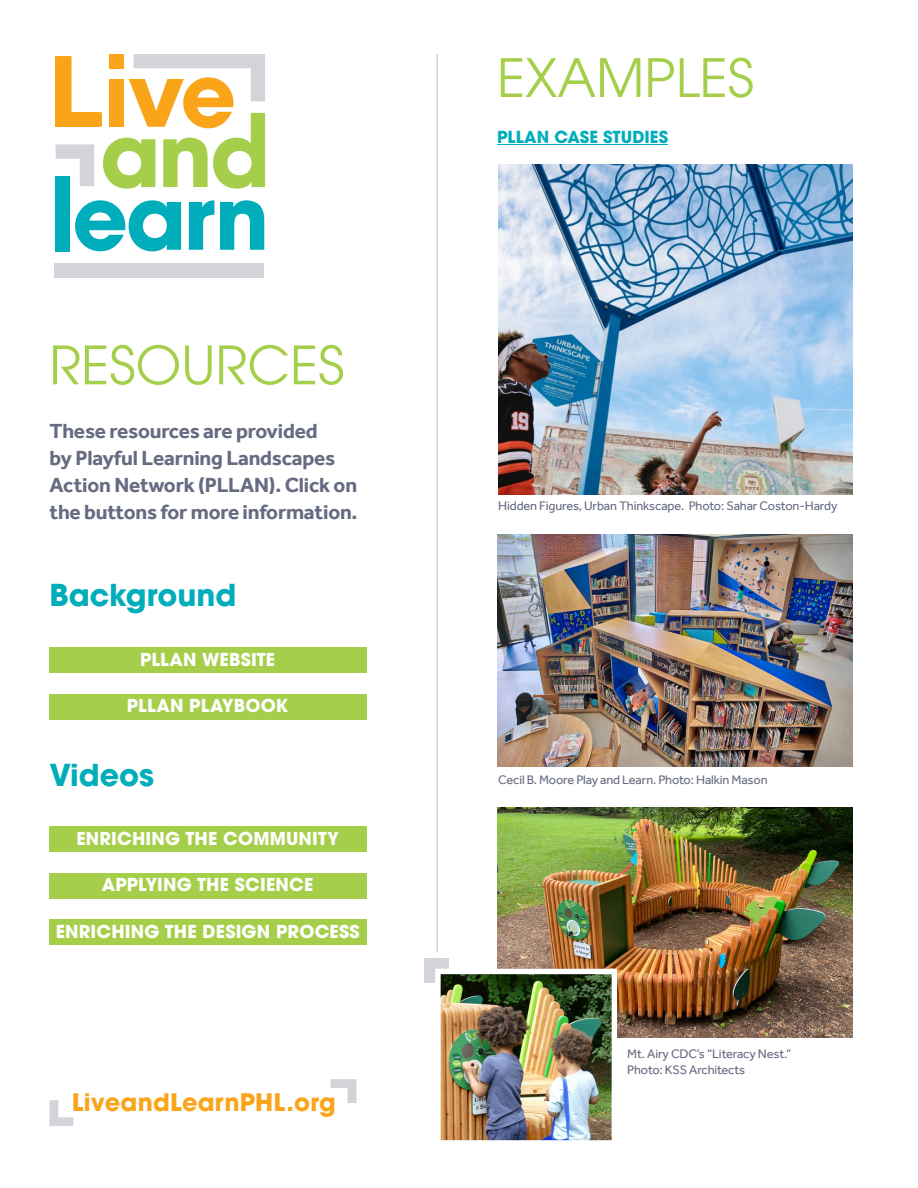
<style>
.page{position:relative;width:918px;height:1188px;background:#fff}
.page>*{position:absolute;margin:0;border:0;box-sizing:border-box;transform-origin:0 0}
.t1{font:52.5px "ITC Avant Garde Pro";color:#a5cf4a}
.t2{font:700 30px "ITC Avant Garde Pro";color:#00aebb}
.t3{font:700 24px "ITC Avant Garde Pro";letter-spacing:.01em;color:#faa41a}
.t4{font:700 21px/27px "Effra";letter-spacing:-.01em;color:#676b82}
.t5{font:700 17.7px "ITC Avant Garde Pro";letter-spacing:.01em;color:#fff}
.t6{font:700 16.5px "ITC Avant Garde Pro";color:#00aebb}
.t7{font:12.75px/15.3px "Effra";letter-spacing:-.01em;color:#676b82}
</style>
<div class="page">
<hr style="left:436px;top:54px;width:2px;height:899px;background:#d4d3da">
<div style="left:424px;top:958px;width:25px;height:25px;background:#d4d3da"></div>
<img style="left:498px;top:808px;width:354px;height:230px">
<div style="left:55px;top:263px;width:209px;height:14px;background:#d4d3da"></div>
<div style="left:55px;top:176px;width:14px;height:76px;background:#00aebb"></div>
<svg style="left:55px;top:54px;width:210px;height:135px"></svg>
<svg style="left:75px;top:200px;width:106px;height:51px"></svg>
<svg style="left:189px;top:200px;width:25px;height:50px"></svg>
<svg style="left:220px;top:200px;width:44px;height:50px"></svg>
<div style="left:49px;top:647px;width:318px;height:26px;background:#a5cf4a"></div>
<div style="left:49px;top:694px;width:318px;height:26px;background:#a5cf4a"></div>
<div style="left:49px;top:826px;width:318px;height:26px;background:#a5cf4a"></div>
<div style="left:49px;top:873px;width:318px;height:26px;background:#a5cf4a"></div>
<div style="left:49px;top:919px;width:318px;height:26px;background:#a5cf4a"></div>
<hr style="left:497px;top:144px;width:171px;height:1px;background:#00aebb">
<img style="left:441px;top:975px;width:170px;height:165px">
<div style="left:435px;top:969px;width:182px;height:177px;border:5px solid #fff"></div>
<svg style="left:331px;top:1079px;width:26px;height:24px"></svg>
<svg style="left:49px;top:1100px;width:24px;height:26px"></svg>
<img style="left:498px;top:534px;width:354px;height:232px">
<img style="left:498px;top:164px;width:354px;height:331px">
<h1 class="t1" style="left:49px;top:332px;width:296px">RESOURCES</h1>
<h3 class="t4" style="left:49px;top:418px;width:310px">These resources are provided<br>by Playful Learning Landscapes<br>Action Network (PLLAN). Click on the buttons for more information.</h3>
<h2 class="t2" style="left:49px;top:575px;width:189px">Background</h2>
<h3 class="t5" style="left:140px;top:647px;width:137px">PLLAN WEBSITE</h3>
<h3 class="t5" style="left:127px;top:694px;width:163px">PLLAN PLAYBOOK</h3>
<h2 class="t2" style="left:49px;top:754px;width:106px">Videos</h2>
<h3 class="t5" style="left:76px;top:826px;width:264px">ENRICHING THE COMMUNITY</h3>
<h3 class="t5" style="left:102px;top:873px;width:213px">APPLYING THE SCIENCE</h3>
<h3 class="t5" style="left:56px;top:919px;width:305px">ENRICHING THE DESIGN PROCESS</h3>
<h3 class="t3" style="left:72px;top:1086px;width:266px">LiveandLearnPHL.org</h3>
<h1 class="t1" style="left:497px;top:45px;width:258px">EXAMPLES</h1>
<p class="t6" style="left:497px;top:126px;width:172px">PLLAN CASE STUDIES</p>
<p class="t7" style="left:498px;top:498px;width:341px">Hidden Figures, Urban Thinkscape. Photo: Sahar Coston-Hardy</p>
<p class="t7" style="left:498px;top:772px;width:271px">Cecil B. Moore Play and Learn. Photo: Halkin Mason</p>
<p class="t7" style="left:627px;top:1046px;width:165px">Mt. Airy CDC’s “Literacy Nest.”<br>Photo: KSS Architects</p>
</div>
